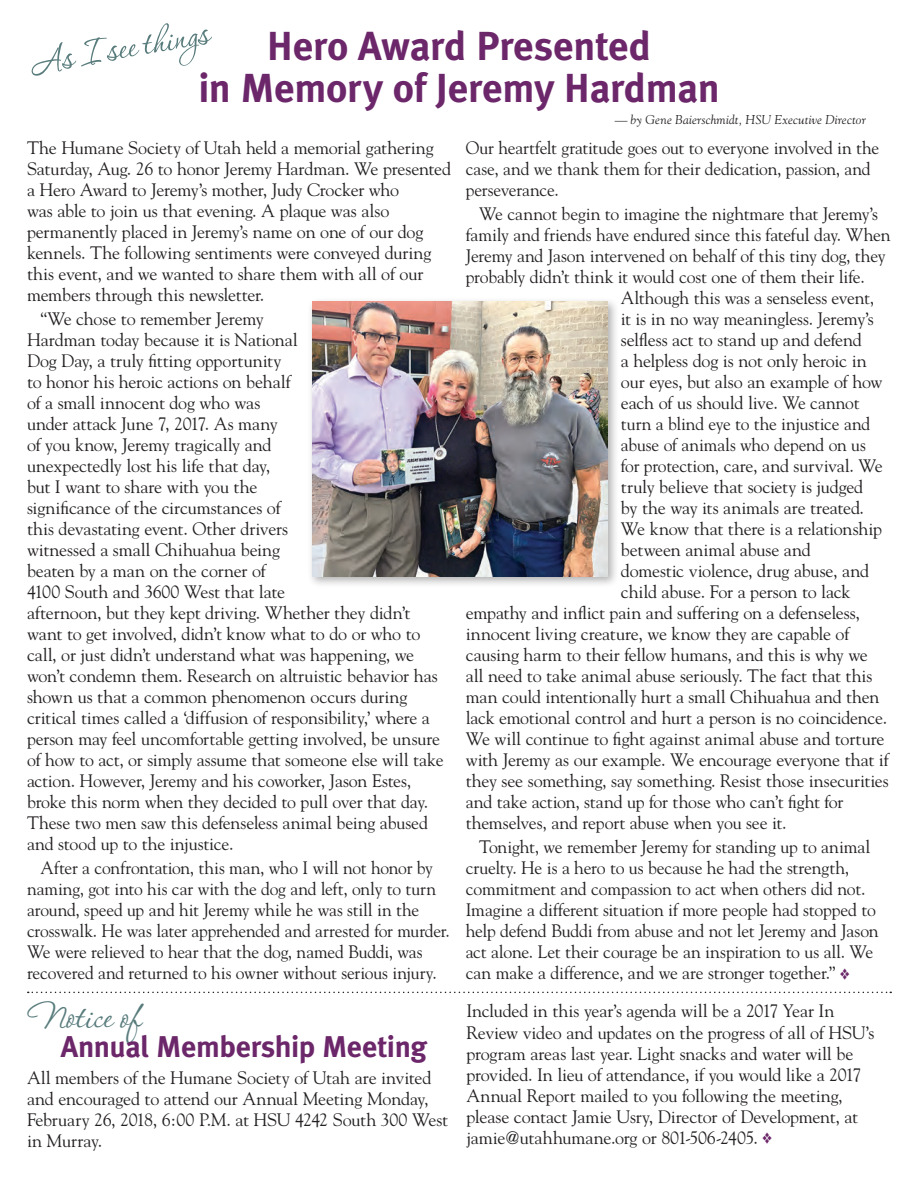
<style>
.page{position:relative;width:918px;height:1188px;background:#fff}
.page>*{position:absolute;margin:0;border:0;box-sizing:border-box;transform-origin:0 0}
.t1{font:45px "P22 Corinthia";color:#587b7c}
.t2{font:700 40.5px "Meta Plus Lining";letter-spacing:-.01em;color:#6c276a}
.t3{font:700 30px "Meta Plus Lining";letter-spacing:-.015em;color:#6c276a}
.t4{font:18px/21px "Goudy";letter-spacing:-.01em;color:#231f20}
.t5{font:italic 12.75px "Goudy";letter-spacing:.01em;color:#231f20}
.s1{color:#6c276a}
</style>
<div class="page">
<div style="left:307px;top:297px;width:312px;height:292px;background:#231f20;opacity:.35"></div>
<img style="left:312px;top:302px;width:295px;height:275px">
<svg style="left:28px;top:992px;width:863px;height:1px"></svg>
<p class="t1" style="left:26px;top:41px;width:183px;rotate:-10deg">As I see things</p>
<p class="t2" style="left:267px;top:22px;width:386px">Hero Award Presented</p>
<p class="t2" style="left:198px;top:64px;width:523px">in Memory of Jeremy Hardman</p>
<p class="t4" style="left:27px;top:136px;width:426px">The Humane Society of Utah held a memorial gathering Saturday, Aug. 26 to honor Jeremy Hardman. We presented a Hero Award to Jeremy’s mother, Judy Crocker who<br>was able to join us that evening. A plaque was also permanently placed in Jeremy’s name on one of our dog kennels. The following sentiments were conveyed during this event, and we wanted to share them with all of our members through this newsletter.</p>
<p class="t4" style="left:27px;top:308px;width:418px;text-indent:14px">“We chose to remember Jeremy<br>Hardman today because it is National<br>Dog Day, a truly fitting opportunity<br>to honor his heroic actions on behalf<br>of a small innocent dog who was<br>under attack June 7, 2017. As many<br>of you know, Jeremy tragically and<br>unexpectedly lost his life that day,<br>but I want to share with you the<br>significance of the circumstances of<br>this devastating event. Other drivers<br>witnessed a small Chihuahua being<br>beaten by a man on the corner of<br>4100 South and 3600 West that late<br>afternoon, but they kept driving. Whether they didn’t want to get involved, didn’t know what to do or who to call, or just didn’t understand what was happening, we won’t condemn them. Research on altruistic behavior has shown us that a common phenomenon occurs during critical times called a ‘diffusion of responsibility,’ where a person may feel uncomfortable getting involved, be unsure of how to act, or simply assume that someone else will take action. However, Jeremy and his coworker, Jason Estes, broke this norm when they decided to pull over that day.<br>These two men saw this defenseless animal being abused and stood up to the injustice.</p>
<p class="t4" style="left:27px;top:857px;width:425px;text-indent:13px">After a confrontation, this man, who I will not honor by naming, got into his car with the dog and left, only to turn around, speed up and hit Jeremy while he was still in the crosswalk. He was later apprehended and arrested for murder.<br>We were relieved to hear that the dog, named Buddi, was recovered and returned to his owner without serious injury.</p>
<p class="t1" style="left:27px;top:993px;width:115px">Notice of</p>
<p class="t3" style="left:61px;top:1029px;width:368px">Annual Membership Meeting</p>
<p class="t4" style="left:27px;top:1066px;width:423px">All members of the Humane Society of Utah are invited and encouraged to attend our Annual Meeting Monday, February 26, 2018, 6:00 P.M. at HSU 4242 South 300 West in Murray.</p>
<p class="t5" style="left:615px;top:112px;width:253px">— by Gene Baierschmidt, HSU Executive Director</p>
<p class="t4" style="left:466px;top:137px;width:415px">Our heartfelt gratitude goes out to everyone involved in the case, and we thank them for their dedication, passion, and perseverance.</p>
<p class="t4" style="left:479px;top:203px;width:400px">We cannot begin to imagine the nightmare that Jeremy’s</p>
<p class="t4" style="left:466px;top:224px;width:426px">family and friends have endured since this fateful day. When</p>
<p class="t4" style="left:466px;top:245px;width:421px">Jeremy and Jason intervened on behalf of this tiny dog, they</p>
<p class="t4" style="left:466px;top:266px;width:401px">probably didn’t think it would cost one of them their life.</p>
<p class="t4" style="left:621px;top:287px;width:255px">Although this was a senseless event,</p>
<p class="t4" style="left:621px;top:308px;width:254px">it is in no way meaningless. Jeremy’s</p>
<p class="t4" style="left:621px;top:329px;width:242px">selfless act to stand up and defend</p>
<p class="t4" style="left:621px;top:350px;width:247px">a helpless dog is not only heroic in</p>
<p class="t4" style="left:621px;top:371px;width:263px">our eyes, but also an example of how</p>
<p class="t4" style="left:621px;top:392px;width:240px">each of us should live. We cannot</p>
<p class="t4" style="left:621px;top:413px;width:251px">turn a blind eye to the injustice and</p>
<p class="t4" style="left:621px;top:434px;width:247px">abuse of animals who depend on us</p>
<p class="t4" style="left:621px;top:455px;width:263px">for protection, care, and survival. We</p>
<p class="t4" style="left:621px;top:476px;width:244px">truly believe that society is judged</p>
<p class="t4" style="left:621px;top:497px;width:245px">by the way its animals are treated.</p>
<p class="t4" style="left:621px;top:518px;width:263px">We know that there is a relationship</p>
<p class="t4" style="left:621px;top:539px;width:191px">between animal abuse and</p>
<p class="t4" style="left:621px;top:560px;width:250px">domestic violence, drug abuse, and</p>
<p class="t4" style="left:621px;top:581px;width:231px">child abuse. For a person to lack</p>
<p class="t4" style="left:466px;top:602px;width:396px">empathy and inflict pain and suffering on a defenseless,</p>
<p class="t4" style="left:466px;top:623px;width:385px">innocent living creature, we know they are capable of</p>
<p class="t4" style="left:466px;top:644px;width:404px">causing harm to their fellow humans, and this is why we</p>
<p class="t4" style="left:466px;top:665px;width:408px">all need to take animal abuse seriously. The fact that this</p>
<p class="t4" style="left:466px;top:686px;width:415px">man could intentionally hurt a small Chihuahua and then</p>
<p class="t4" style="left:466px;top:707px;width:423px">lack emotional control and hurt a person is no coincidence.</p>
<p class="t4" style="left:466px;top:728px;width:420px">We will continue to fight against animal abuse and torture</p>
<p class="t4" style="left:466px;top:749px;width:425px">with Jeremy as our example. We encourage everyone that if</p>
<p class="t4" style="left:466px;top:770px;width:424px">they see something, say something. Resist those insecurities</p>
<p class="t4" style="left:466px;top:791px;width:379px">and take action, stand up for those who can’t fight for</p>
<p class="t4" style="left:466px;top:812px;width:322px">themselves, and report abuse when you see it.</p>
<p class="t4" style="left:466px;top:836px;width:415px;text-indent:13px">Tonight, we remember Jeremy for standing up to animal cruelty. He is a hero to us because he had the strength, commitment and compassion to act when others did not.<br>Imagine a different situation if more people had stopped to help defend Buddi from abuse and not let Jeremy and Jason act alone. Let their courage be an inspiration to us all. We can make a difference, and we are stronger together.” <span class="s1">❖</span></p>
<p class="t4" style="left:466px;top:1000px;width:409px">Included in this year’s agenda will be a 2017 Year In Review video and updates on the progress of all of HSU’s program areas last year. Light snacks and water will be provided. In lieu of attendance, if you would like a 2017<br>Annual Report mailed to you following the meeting, please contact Jamie Usry, Director of Development, at jamie@utahhumane.org or 801-506-2405. <span class="s1">❖</span></p>
</div>
